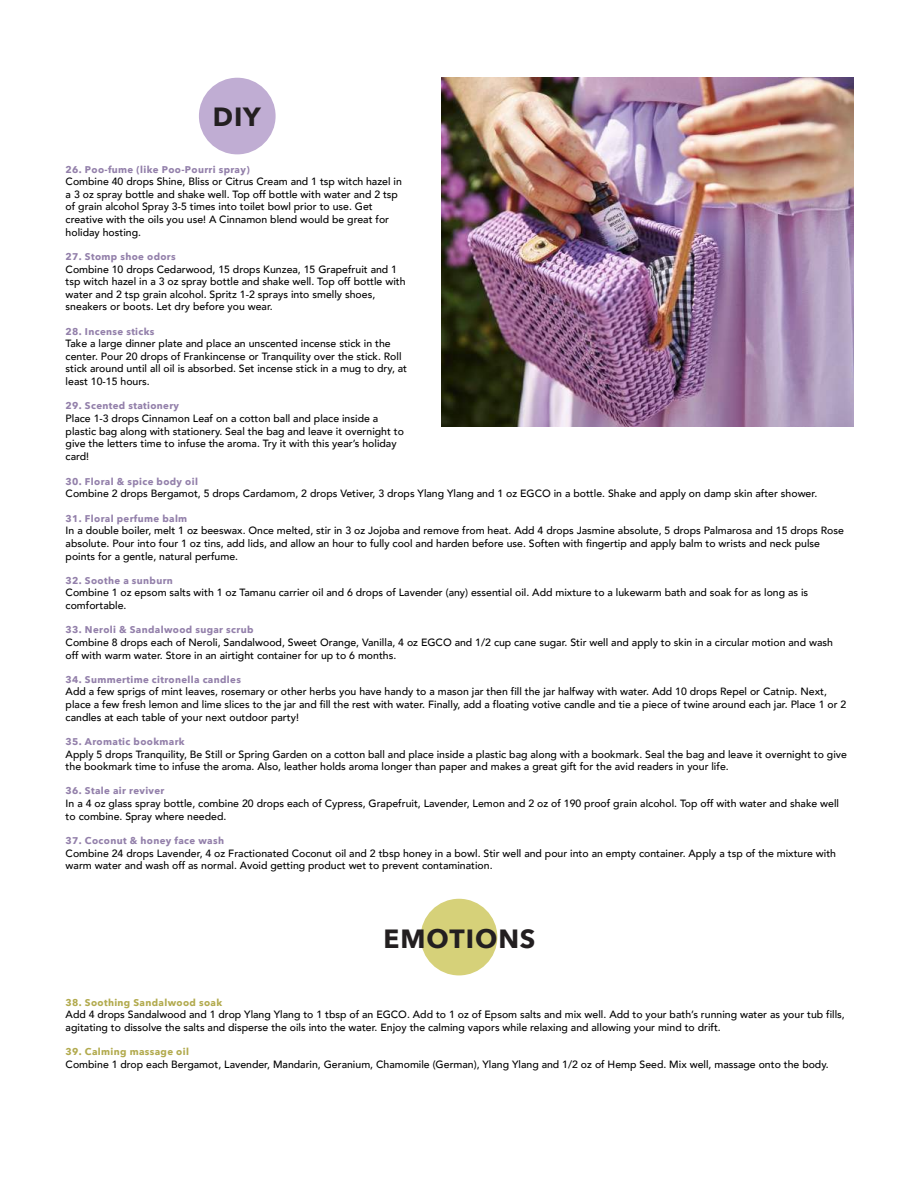
<style>
.page{position:relative;width:918px;height:1188px;background:#fff}
.page>*{position:absolute;margin:0;border:0;box-sizing:border-box;transform-origin:0 0}
.t1{font:700 26.25px "Avenir Next";letter-spacing:.035em;color:#231f20}
.t2{font:500 10.5px/12.6px "Avenir";color:#000}
.t3{font:700 9.75px "Avenir Next";letter-spacing:.035em;color:#9380aa}
.t4{font:700 9.75px "Avenir Next";letter-spacing:.035em;color:#b2aa4e}
</style>
<div class="page">
<div style="left:199px;top:78px;width:77px;height:76px;background:#c0add3;border-radius:50%"></div>
<div style="left:421px;top:899px;width:76px;height:76px;background:#d6d179;border-radius:50%"></div>
<img style="left:442px;top:78px;width:411px;height:348px">
<h1 class="t1" style="left:213px;top:94px;width:50px">DIY</h1>
<p class="t3" style="left:66px;top:161px;width:186px">26. Poo-fume (like Poo-Pourri spray)</p>
<p class="t2" style="left:66px;top:175px;width:338px">Combine 40 drops Shine, Bliss or Citrus Cream and 1 tsp witch hazel in a 3 oz spray bottle and shake well. Top off bottle with water and 2 tsp of grain alcohol Spray 3-5 times into toilet bowl prior to use. Get creative with the oils you use! A Cinnamon blend would be great for holiday hosting.</p>
<p class="t3" style="left:66px;top:248px;width:112px">27. Stomp shoe odors</p>
<p class="t2" style="left:66px;top:262px;width:341px">Combine 10 drops Cedarwood, 15 drops Kunzea, 15 Grapefruit and 1 tsp witch hazel in a 3 oz spray bottle and shake well. Top off bottle with water and 2 tsp grain alcohol. Spritz 1-2 sprays into smelly shoes, sneakers or boots. Let dry before you wear.</p>
<p class="t3" style="left:66px;top:323px;width:90px">28. Incense sticks</p>
<p class="t2" style="left:66px;top:337px;width:343px">Take a large dinner plate and place an unscented incense stick in the center. Pour 20 drops of Frankincense or Tranquility over the stick. Roll stick around until all oil is absorbed. Set incense stick in a mug to dry, at least 10-15 hours.</p>
<p class="t3" style="left:66px;top:397px;width:115px">29. Scented stationery</p>
<p class="t2" style="left:66px;top:411px;width:340px">Place 1-3 drops Cinnamon Leaf on a cotton ball and place inside a plastic bag along with stationery. Seal the bag and leave it overnight to give the letters time to infuse the aroma. Try it with this year’s holiday card!</p>
<p class="t3" style="left:66px;top:473px;width:134px">30. Floral &amp; spice body oil</p>
<p class="t2" style="left:66px;top:487px;width:753px">Combine 2 drops Bergamot, 5 drops Cardamom, 2 drops Vetiver, 3 drops Ylang Ylang and 1 oz EGCO in a bottle. Shake and apply on damp skin after shower.</p>
<p class="t3" style="left:66px;top:510px;width:123px">31. Floral perfume balm</p>
<p class="t2" style="left:66px;top:524px;width:780px">In a double boiler, melt 1 oz beeswax. Once melted, stir in 3 oz Jojoba and remove from heat. Add 4 drops Jasmine absolute, 5 drops Palmarosa and 15 drops Rose absolute. Pour into four 1 oz tins, add lids, and allow an hour to fully cool and harden before use. Soften with fingertip and apply balm to wrists and neck pulse points for a gentle, natural perfume.</p>
<p class="t3" style="left:66px;top:572px;width:109px">32. Soothe a sunburn</p>
<p class="t2" style="left:66px;top:586px;width:744px">Combine 1 oz epsom salts with 1 oz Tamanu carrier oil and 6 drops of Lavender (any) essential oil. Add mixture to a lukewarm bath and soak for as long as is comfortable.</p>
<p class="t3" style="left:66px;top:622px;width:189px">33. Neroli &amp; Sandalwood sugar scrub</p>
<p class="t2" style="left:66px;top:635px;width:769px">Combine 8 drops each of Neroli, Sandalwood, Sweet Orange, Vanilla, 4 oz EGCO and 1/2 cup cane sugar. Stir well and apply to skin in a circular motion and wash off with warm water. Store in an airtight container for up to 6 months.</p>
<p class="t3" style="left:66px;top:671px;width:177px">34. Summertime citronella candles</p>
<p class="t2" style="left:66px;top:685px;width:782px">Add a few sprigs of mint leaves, rosemary or other herbs you have handy to a mason jar then fill the jar halfway with water. Add 10 drops Repel or Catnip. Next, place a few fresh lemon and lime slices to the jar and fill the rest with water. Finally, add a floating votive candle and tie a piece of twine around each jar. Place 1 or 2 candles at each table of your next outdoor party!</p>
<p class="t3" style="left:66px;top:733px;width:121px">35. Aromatic bookmark</p>
<p class="t2" style="left:66px;top:747px;width:783px">Apply 5 drops Tranquility, Be Still or Spring Garden on a cotton ball and place inside a plastic bag along with a bookmark. Seal the bag and leave it overnight to give the bookmark time to infuse the aroma. Also, leather holds aroma longer than paper and makes a great gift for the avid readers in your life.</p>
<p class="t3" style="left:66px;top:783px;width:100px">36. Stale air reviver</p>
<p class="t2" style="left:66px;top:797px;width:775px">In a 4 oz glass spray bottle, combine 20 drops each of Cypress, Grapefruit, Lavender, Lemon and 2 oz of 190 proof grain alcohol. Top off with water and shake well to combine. Spray where needed.</p>
<p class="t3" style="left:66px;top:832px;width:160px">37. Coconut &amp; honey face wash</p>
<p class="t2" style="left:66px;top:846px;width:772px">Combine 24 drops Lavender, 4 oz Fractionated Coconut oil and 2 tbsp honey in a bowl. Stir well and pour into an empty container. Apply a tsp of the mixture with warm water and wash off as normal. Avoid getting product wet to prevent contamination.</p>
<h1 class="t1" style="left:384px;top:916px;width:153px">EMOTIONS</h1>
<p class="t4" style="left:66px;top:994px;width:158px">38. Soothing Sandalwood soak</p>
<p class="t2" style="left:66px;top:1008px;width:781px">Add 4 drops Sandalwood and 1 drop Ylang Ylang to 1 tbsp of an EGCO. Add to 1 oz of Epsom salts and mix well. Add to your bath’s running water as your tub fills, agitating to dissolve the salts and disperse the oils into the water. Enjoy the calming vapors while relaxing and allowing your mind to drift.</p>
<p class="t4" style="left:66px;top:1043px;width:125px">39. Calming massage oil</p>
<p class="t2" style="left:66px;top:1057px;width:765px">Combine 1 drop each Bergamot, Lavender, Mandarin, Geranium, Chamomile (German), Ylang Ylang and 1/2 oz of Hemp Seed. Mix well, massage onto the body.</p>
</div>
